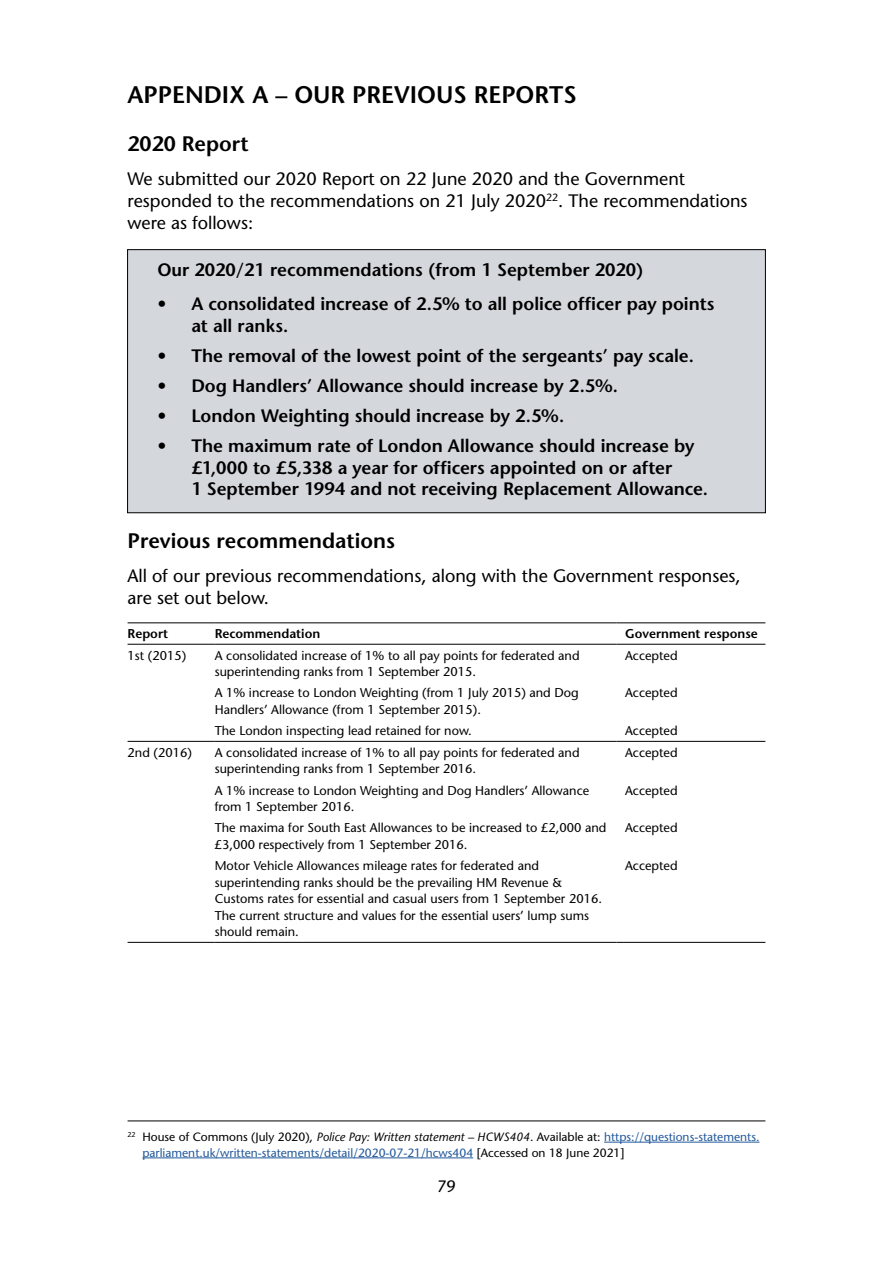
<style>
.page{position:relative;width:893px;height:1263px;background:#fff}
.page>*{position:absolute;margin:0;border:0;box-sizing:border-box;transform-origin:0 0}
.Chapter_Head{font:600 24px "Stone Sans Std";color:#000}
.Heading_1_No_TOC{font:600 21px "Stone Sans Std";color:#000}
.Box_Text_First{font:600 18px/21.6px "Stone Sans Std";color:#000}
.Body_Full_Out{font:500 18px/21.6px "Stone Sans Std";color:#000}
.t1{font:500 16.5px "Stone Sans Std";color:#000}
.Table_Text{font:500 12.75px/16.5px "Stone Sans Std";color:#000}
.Table_Text-2{font:600 12.75px "Stone Sans Std";color:#000}
.Footnote_text{font:500 12px/15.8px "Stone Sans Std";color:#22599b}
.s1{color:#000}
.s2{font-style:italic;color:#000}
</style>
<div class="page">
<div style="left:128px;top:250px;width:637px;height:263px;background:#d4d7dc"></div>
<div style="left:127px;top:249px;width:639px;height:264px;border:1px solid #000"></div>
<hr style="left:128px;top:741px;width:87px;height:1px;background:#000">
<hr style="left:215px;top:741px;width:402px;height:1px;background:#000">
<hr style="left:617px;top:741px;width:148px;height:1px;background:#000">
<hr style="left:128px;top:942px;width:87px;height:1px;background:#000">
<hr style="left:215px;top:942px;width:402px;height:1px;background:#000">
<hr style="left:617px;top:942px;width:148px;height:1px;background:#000">
<hr style="left:128px;top:622px;width:87px;height:1px;background:#000">
<hr style="left:215px;top:622px;width:402px;height:1px;background:#000">
<hr style="left:617px;top:622px;width:148px;height:1px;background:#000">
<hr style="left:128px;top:644px;width:87px;height:1px;background:#000">
<hr style="left:215px;top:644px;width:402px;height:1px;background:#000">
<hr style="left:617px;top:644px;width:148px;height:1px;background:#000">
<hr style="left:128px;top:1120px;width:637px;height:1px;background:#000">
<hr style="left:604px;top:1142px;width:155px;height:1px;background:#22599b">
<hr style="left:142px;top:1157px;width:331px;height:1px;background:#22599b">
<p class="Chapter_Head" style="left:128px;top:80px;width:451px">APPENDIX A – OUR PREVIOUS REPORTS</p>
<h1 class="Heading_1_No_TOC" style="left:128px;top:131px;width:122px">2020 Report</h1>
<p class="Body_Full_Out" style="left:128px;top:168px;width:621px">We submitted our 2020 Report on 22 June 2020 and the Government responded to the recommendations on 21 July 2020<sup>22</sup>. The recommendations were as follows:</p>
<p class="Box_Text_First" style="left:157px;top:259px;width:488px">Our 2020/21 recommendations (from 1 September 2020)</p>
<p class="Box_Text_First" style="left:191px;top:293px;width:525px;text-indent:-34px">• A consolidated increase of 2.5% to all police officer pay points at all ranks.</p>
<p class="Box_Text_First" style="left:157px;top:345px;width:538px">• The removal of the lowest point of the sergeants’ pay scale.</p>
<p class="Box_Text_First" style="left:157px;top:375px;width:462px">• Dog Handlers’ Allowance should increase by 2.5%.</p>
<p class="Box_Text_First" style="left:157px;top:405px;width:408px">• London Weighting should increase by 2.5%.</p>
<p class="Box_Text_First" style="left:191px;top:435px;width:518px;text-indent:-34px">• The maximum rate of London Allowance should increase by £1,000 to £5,338 a year for officers appointed on or after<br>1 September 1994 and not receiving Replacement Allowance.</p>
<h1 class="Heading_1_No_TOC" style="left:128px;top:528px;width:269px">Previous recommendations</h1>
<p class="Body_Full_Out" style="left:128px;top:565px;width:615px">All of our previous recommendations, along with the Government responses, are set out below.</p>
<p class="Table_Text-2" style="left:128px;top:626px;width:42px">Report</p>
<p class="Table_Text-2" style="left:215px;top:626px;width:107px">Recommendation</p>
<p class="Table_Text-2" style="left:625px;top:626px;width:134px">Government response</p>
<p class="Table_Text" style="left:128px;top:647px;width:60px">1st (2015)</p>
<p class="Table_Text" style="left:215px;top:647px;width:366px">A consolidated increase of 1% to all pay points for federated and superintending ranks from 1 September 2015.</p>
<p class="Table_Text" style="left:625px;top:647px;width:54px">Accepted</p>
<p class="Table_Text" style="left:215px;top:685px;width:366px">A 1% increase to London Weighting (from 1 July 2015) and Dog<br>Handlers’ Allowance (from 1 September 2015).</p>
<p class="Table_Text" style="left:625px;top:685px;width:54px">Accepted</p>
<p class="Table_Text" style="left:215px;top:723px;width:258px">The London inspecting lead retained for now.</p>
<p class="Table_Text" style="left:625px;top:723px;width:54px">Accepted</p>
<p class="Table_Text" style="left:128px;top:744px;width:66px">2nd (2016)</p>
<p class="Table_Text" style="left:215px;top:744px;width:366px">A consolidated increase of 1% to all pay points for federated and superintending ranks from 1 September 2016.</p>
<p class="Table_Text" style="left:625px;top:744px;width:54px">Accepted</p>
<p class="Table_Text" style="left:215px;top:782px;width:376px">A 1% increase to London Weighting and Dog Handlers’ Allowance from 1 September 2016.</p>
<p class="Table_Text" style="left:625px;top:782px;width:54px">Accepted</p>
<p class="Table_Text" style="left:215px;top:820px;width:393px">The maxima for South East Allowances to be increased to £2,000 and £3,000 respectively from 1 September 2016.</p>
<p class="Table_Text" style="left:625px;top:820px;width:54px">Accepted</p>
<p class="Table_Text" style="left:215px;top:858px;width:389px">Motor Vehicle Allowances mileage rates for federated and superintending ranks should be the prevailing HM Revenue &amp; Customs rates for essential and casual users from 1 September 2016.<br>The current structure and values for the essential users’ lump sums should remain.</p>
<p class="Table_Text" style="left:625px;top:858px;width:54px">Accepted</p>
<p class="Footnote_text" style="left:142px;top:1129px;width:618px;text-indent:-15px"><sup>22</sup> <span class="s1">House of Commons (July 2020),</span> <span class="s2">Police Pay: Written statement – HCWS404</span><span class="s1">. Available at:</span> https://questions‑statements. parliament.uk/written‑statements/detail/2020‑07‑21/hcws404 <span class="s1">[Accessed on 18 June 2021]</span></p>
<p class="t1" style="left:437px;top:1176px;width:20px">79</p>
</div>
